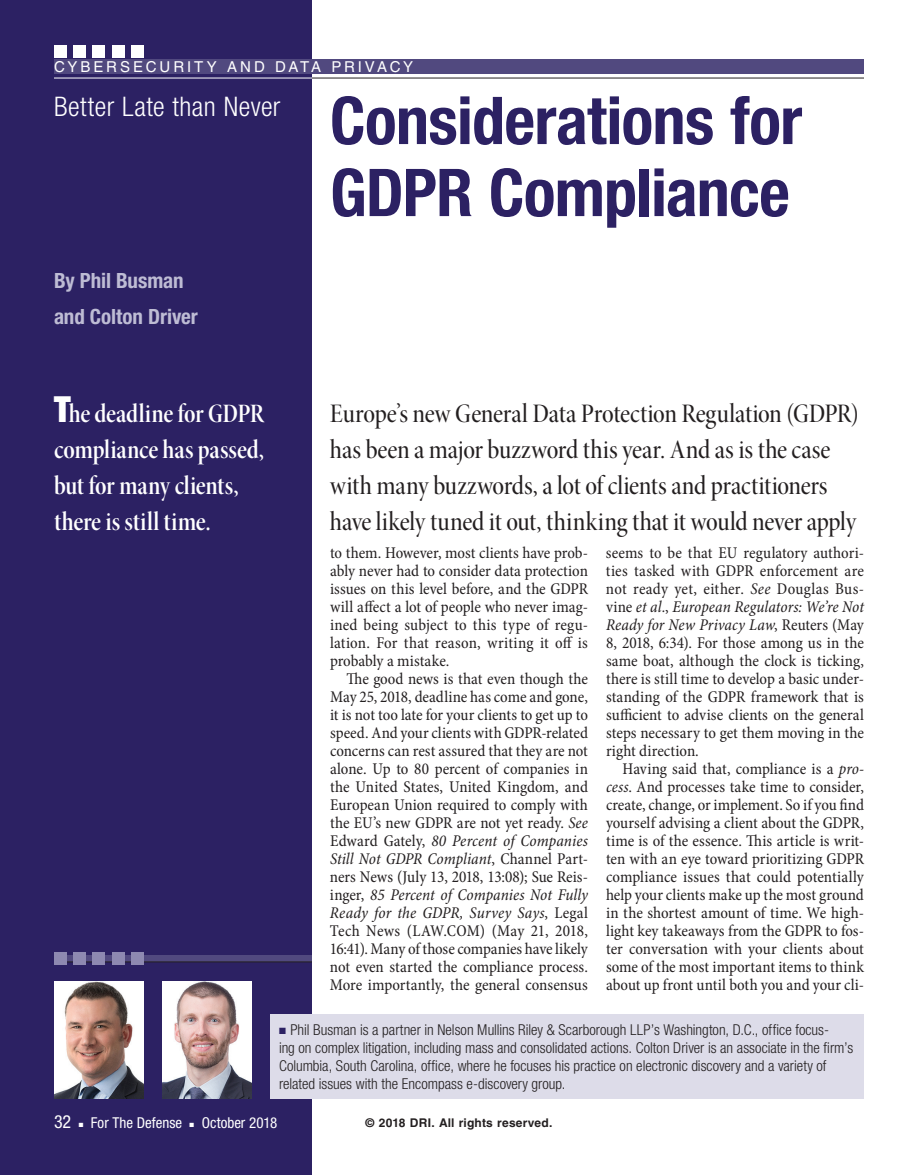
<style>
.page{position:relative;width:918px;height:1175px;background:#fff}
.page>*{position:absolute;margin:0;border:0;box-sizing:border-box;transform-origin:0 0}
.t1{font:700 condensed 66px/72px "Helvetica Neue";letter-spacing:-.01em;color:#2c2163}
.t2{font:27px/36px "Minion Pro Medium Cn Disp";letter-spacing:-.01em;color:#231f20}
.t3{font:27px/36px "Minion Pro Semibold Cn Disp";letter-spacing:-.005em;color:#fff}
.t4{font:300 condensed 27px "Helvetica Neue";letter-spacing:.015em;color:#fff}
.t5{font:700 condensed 21px/36px "Helvetica Neue";letter-spacing:-.005em;color:#bebcd4}
.t6{font:condensed 18px "Helvetica Neue";color:#fff}
.t7{font:condensed 16.5px/18px "Minion Pro";letter-spacing:.005em;color:#231f20;text-align:justify}
.t8{font:300 condensed 15px/18px "Helvetica Neue";color:#231f20}
.t9{font:15px "Helvetica";letter-spacing:.195em;color:#fff}
.t10{font:condensed 15px "Helvetica Neue";color:#fff}
.t11{font:700 12px "Helvetica";letter-spacing:.015em;color:#231f20}
.s1{font-family:"Helvetica Neue";font-weight:900;font-stretch:condensed;font-size:36px}
.s2{font-style:italic}
.s3{color:#2c2163}
</style>
<div class="page">
<div style="left:0;top:0;width:312px;height:1174px;background:#2c2163"></div>
<div style="left:54px;top:956px;width:258px;height:6px;background:#51497f"></div>
<hr style="left:54px;top:961px;width:258px;height:1px;background:#231f20">
<div style="left:54px;top:952px;width:12px;height:13px;background:#8e89b1"></div>
<div style="left:73px;top:952px;width:13px;height:13px;background:#8e89b1"></div>
<div style="left:93px;top:952px;width:12px;height:13px;background:#8e89b1"></div>
<div style="left:112px;top:952px;width:13px;height:13px;background:#8e89b1"></div>
<div style="left:132px;top:952px;width:12px;height:13px;background:#8e89b1"></div>
<div style="left:54px;top:45px;width:12px;height:12px;background:#fff"></div>
<div style="left:73px;top:45px;width:13px;height:12px;background:#fff"></div>
<div style="left:93px;top:45px;width:12px;height:12px;background:#fff"></div>
<div style="left:112px;top:45px;width:13px;height:12px;background:#fff"></div>
<div style="left:132px;top:45px;width:12px;height:12px;background:#fff"></div>
<div style="left:54px;top:59px;width:810px;height:15px;background:#51497f"></div>
<hr style="left:312px;top:78px;width:552px;height:1px;background:#231f20">
<hr style="left:54px;top:78px;width:258px;height:1px;background:#fff">
<div style="left:270px;top:1014px;width:594px;height:84px;background:#dddce9"></div>
<img style="left:54px;top:981px;width:90px;height:117px">
<img style="left:162px;top:981px;width:90px;height:117px">
<p class="t9" style="left:54px;top:58px;width:361px">CYBERSECURITY AND DATA PRIVACY</p>
<h2 class="t4" style="left:54px;top:90px;width:228px">Better Late than Never</h2>
<h1 class="t1" style="left:330px;top:84px;width:474px">Considerations for<br>GDPR Compliance</h1>
<p class="t5" style="left:54px;top:262px;width:145px">By Phil Busman and Colton Driver</p>
<h2 class="t3" style="left:54px;top:395px;width:212px"><span class="s1">T</span>he deadline for GDPR compliance has passed, but for many clients, there is still time.</h2>
<h2 class="t2" style="left:330px;top:395px;width:530px">Europe’s new General Data Protection Regulation (GDPR) has been a major buzzword this year. And as is the case with many buzzwords, a lot of clients and practitioners have likely tuned it out, thinking that it would never apply</h2>
<p class="t7" style="left:330px;top:544px;width:259px">to them. However, most clients have prob&shy;ably never had to consider data protection issues on this level before, and the GDPR will affect a lot of people who never imag&shy;ined being subject to this type of regu&shy;lation. For that reason, writing it off is probably a mistake.</p>
<p class="t7" style="left:330px;top:670px;width:260px;text-indent:17px">The good news is that even though the May 25, 2018, deadline has come and gone, it is not too late for your clients to get up to speed. And your clients with GDPR-related concerns can rest assured that they are not alone. Up to 80 percent of companies in the United States, United Kingdom, and European Union required to comply with the EU’s new GDPR are not yet ready. <span class="s2">See </span>Edward Gately, <span class="s2">80 Percent of Companies Still Not GDPR Compliant</span>, Channel Part&shy;ners News (July 13, 2018, 13:08); Sue Reis&shy;inger, <span class="s2">85 Percent of Companies Not Fully Ready for the GDPR, Survey Says</span>, Legal Tech News (LAW.COM) (May 21, 2018, 16:41). Many of those companies have likely not even started the compliance process.<br>More importantly, the general consensus</p>
<p class="t7" style="left:606px;top:544px;width:260px">seems to be that EU regulatory authori&shy;ties tasked with GDPR enforcement are not ready yet, either. <span class="s2">See</span> Douglas Bus&shy;vine <span class="s2">et al.</span>, <span class="s2">European Regulators: We’re Not Ready for New Privacy Law</span>, Reuters (May 8, 2018, 6:34). For those among us in the same boat, although the clock is ticking, there is still time to develop a basic under&shy;standing of the GDPR framework that is sufficient to advise clients on the general steps necessary to get them moving in the right direction.</p>
<p class="t7" style="left:606px;top:760px;width:260px;text-indent:16px">Having said that, compliance is a <span class="s2">pro&shy;cess</span>. And processes take time to consider, create, change, or implement. So if you find yourself advising a client about the GDPR, time is of the essence. This article is writ&shy;ten with an eye toward prioritizing GDPR compliance issues that could potentially help your clients make up the most ground in the shortest amount of time. We high&shy;light key takeaways from the GDPR to fos&shy;ter conversation with your clients about some of the most important items to think about up front until both you and your cli-</p>
<p class="t8" style="left:279px;top:1021px;width:576px"><span class="s3">■</span> Phil Busman is a partner in Nelson Mullins Riley &amp; Scarborough LLP’s Washington, D.C., office focus-<br>ing on complex litigation, including mass and consolidated actions. Colton Driver is an associate in the firm’s Columbia, South Carolina, office, where he focuses his practice on electronic discovery and a variety of related issues with the Encompass e-discovery group.</p>
<p class="t6" style="left:54px;top:1111px;width:19px">32</p>
<p class="t10" style="left:79px;top:1114px;width:105px">■ For The Defense</p>
<p class="t10" style="left:190px;top:1114px;width:89px">■ October 2018</p>
<p class="t11" style="left:366px;top:1115px;width:188px">© 2018 DRI. All rights reserved.</p>
</div>
